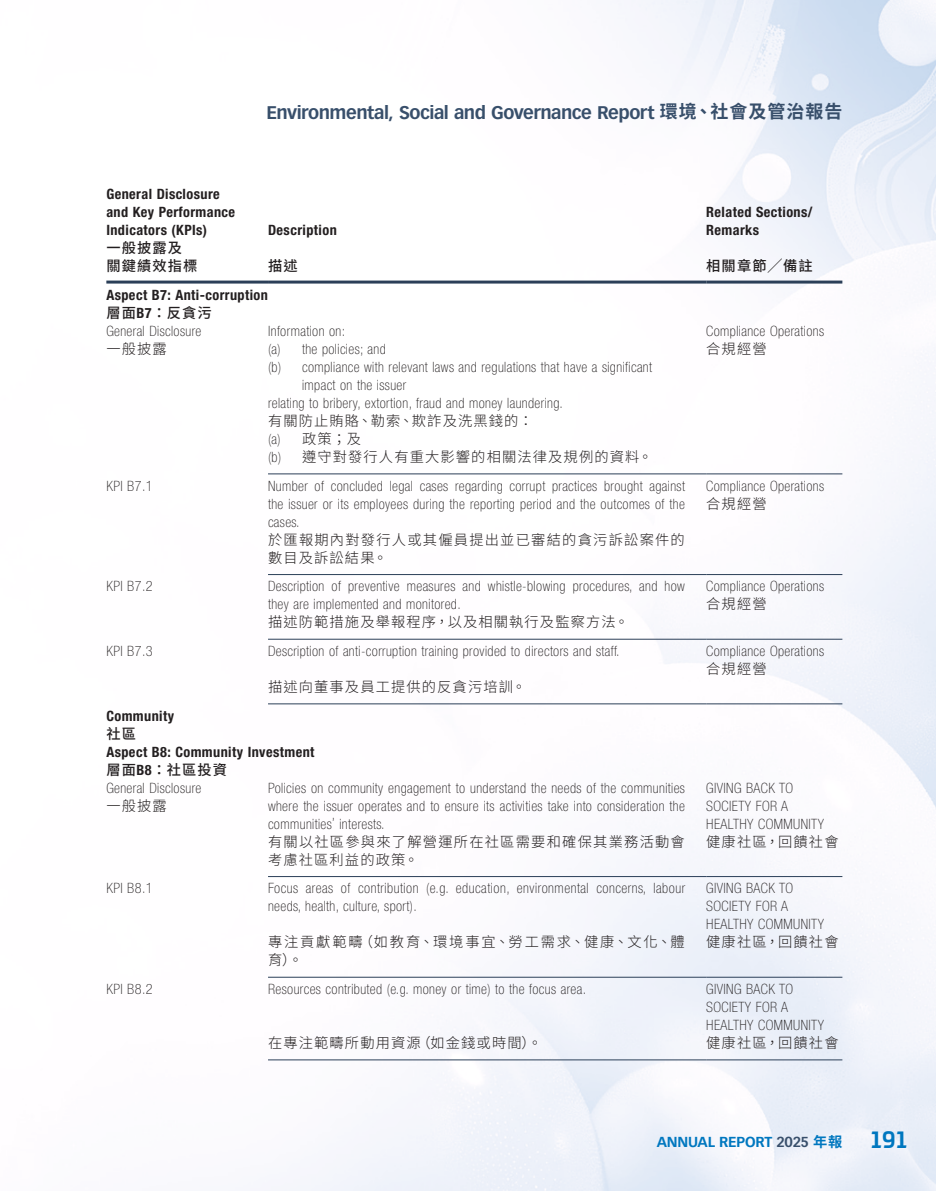
<style>
.page{position:relative;width:936px;height:1191px;background:#fff}
.page>*{position:absolute;margin:0;border:0;box-sizing:border-box;transform-origin:0 0}
.t1{font:700 18px "Vectora LT Std";letter-spacing:-.025em;color:#384f6b}
.C_Body_Text{font:100 condensed 14.25px/18px "Helvetica Neue LT Std";letter-spacing:.03em;color:#231f20}
.C_Body_Text-2{font:300 14.25px/18px "Source Han Sans TC";letter-spacing:.08em;color:#231f20}
.C_Body_Text-3{font:700 condensed 14.25px/18px "Helvetica Neue LT Std";letter-spacing:.03em;color:#231f20}
.C_Body_Text-4{font:500 14.25px "Source Han Sans TC";letter-spacing:.08em;color:#231f20}
.C_Body_Text-5{font:300 14.25px/18px "Source Han Sans TC";letter-spacing:.13em;color:#231f20}
.t2{font:700 14.25px "Vectora LT Std";letter-spacing:-.015em;color:#0077bf}
.s1{font-family:"Source Han Sans TC"}
.s2{font-family:"Helvetica Neue LT Std";font-weight:700;font-stretch:condensed}
.s3{font-family:"Helvetica Neue LT Std";font-weight:100;font-stretch:condensed}
.s4{color:#384f6b}
.s5{font-family:"Prometo";font-weight:500;font-size:24px}
</style>
<div class="page">
<img style="left:106px;top:0;width:829px;height:1191px">
<hr style="left:106px;top:280px;width:162px;height:3px;background:#2b3f58">
<hr style="left:268px;top:280px;width:438px;height:3px;background:#2b3f58">
<hr style="left:706px;top:280px;width:136px;height:3px;background:#2b3f58">
<hr style="left:268px;top:473px;width:438px;height:1px;background:#2b3f58">
<hr style="left:706px;top:473px;width:136px;height:1px;background:#2b3f58">
<hr style="left:268px;top:574px;width:438px;height:1px;background:#2b3f58">
<hr style="left:706px;top:574px;width:136px;height:1px;background:#2b3f58">
<hr style="left:268px;top:639px;width:438px;height:1px;background:#2b3f58">
<hr style="left:706px;top:639px;width:136px;height:1px;background:#2b3f58">
<hr style="left:268px;top:703px;width:438px;height:1px;background:#2b3f58">
<hr style="left:706px;top:703px;width:136px;height:1px;background:#2b3f58">
<hr style="left:268px;top:876px;width:438px;height:1px;background:#2b3f58">
<hr style="left:706px;top:876px;width:136px;height:1px;background:#2b3f58">
<hr style="left:268px;top:976px;width:438px;height:1px;background:#2b3f58">
<hr style="left:706px;top:976px;width:136px;height:1px;background:#2b3f58">
<hr style="left:268px;top:1059px;width:438px;height:1px;background:#2b3f58">
<hr style="left:706px;top:1059px;width:136px;height:1px;background:#2b3f58">
<p class="C_Body_Text-3" style="left:106px;top:185px;width:130px">General Disclosure and Key Performance<br>Indicators (KPIs)</p>
<p class="t1" style="left:266px;top:102px;width:577px">Environmental, Social and Governance Report <span class="s1">環境、社會及管治報告</span></p>
<p class="C_Body_Text-3" style="left:268px;top:221px;width:70px">Description</p>
<p class="C_Body_Text-3" style="left:706px;top:203px;width:108px">Related Sections/<br>Remarks</p>
<p class="C_Body_Text-4" style="left:106px;top:240px;width:77px">一般披露及</p>
<p class="C_Body_Text-4" style="left:106px;top:258px;width:93px">關鍵績效指標</p>
<p class="C_Body_Text-4" style="left:268px;top:258px;width:31px">描述</p>
<p class="C_Body_Text-4" style="left:706px;top:258px;width:108px">相關章節╱備註</p>
<p class="C_Body_Text-3" style="left:106px;top:286px;width:163px">Aspect B7: Anti-corruption</p>
<p class="C_Body_Text-4" style="left:106px;top:305px;width:107px">層面<span class="s2">B7</span>：反貪污</p>
<p class="C_Body_Text" style="left:106px;top:322px;width:96px">General Disclosure</p>
<p class="C_Body_Text-2" style="left:106px;top:340px;width:62px">一般披露</p>
<p class="C_Body_Text" style="left:706px;top:322px;width:119px">Compliance Operations</p>
<p class="C_Body_Text-2" style="left:706px;top:340px;width:62px">合規經營</p>
<p class="C_Body_Text" style="left:268px;top:322px;width:79px">Information on:</p>
<p class="C_Body_Text" style="left:268px;top:340px;width:119px">(a) the policies; and</p>
<p class="C_Body_Text" style="left:302px;top:358px;width:351px;text-indent:-34px">(b) compliance with relevant laws and regulations that have a significant impact on the issuer</p>
<p class="C_Body_Text" style="left:268px;top:394px;width:296px">relating to bribery, extortion, fraud and money laundering.</p>
<p class="C_Body_Text-2" style="left:268px;top:412px;width:266px">有關防止賄賂、勒索、欺詐及洗黑錢的：</p>
<p class="C_Body_Text-2" style="left:268px;top:430px;width:94px"><span class="s3">(a)</span> 政策；及</p>
<p class="C_Body_Text-2" style="left:268px;top:448px;width:386px"><span class="s3">(b)</span> 遵守對發行人有重大影響的相關法律及規例的資料。</p>
<p class="C_Body_Text" style="left:106px;top:476px;width:48px">KPI B7.1</p>
<p class="C_Body_Text" style="left:268px;top:476px;width:418px;text-align:justify">Number of concluded legal cases regarding corrupt practices brought against the issuer or its employees during the reporting period and the outcomes of the cases.</p>
<p class="C_Body_Text" style="left:706px;top:476px;width:119px">Compliance Operations</p>
<p class="C_Body_Text-2" style="left:706px;top:494px;width:62px">合規經營</p>
<p class="C_Body_Text-2" style="left:268px;top:530px;width:418px">於匯報期內對發行人或其僱員提出並已審結的貪污訴訟案件的數目及訴訟結果。</p>
<p class="C_Body_Text" style="left:106px;top:577px;width:48px">KPI B7.2</p>
<p class="C_Body_Text" style="left:268px;top:577px;width:418px">Description of preventive measures and whistle-blowing procedures, and how they are implemented and monitored.</p>
<p class="C_Body_Text" style="left:706px;top:577px;width:119px">Compliance Operations</p>
<p class="C_Body_Text-2" style="left:706px;top:595px;width:62px">合規經營</p>
<p class="C_Body_Text-2" style="left:268px;top:613px;width:362px">描述防範措施及舉報程序，以及相關執行及監察方法。</p>
<p class="C_Body_Text" style="left:106px;top:642px;width:48px">KPI B7.3</p>
<p class="C_Body_Text" style="left:268px;top:642px;width:353px">Description of anti-corruption training provided to directors and staff.</p>
<p class="C_Body_Text" style="left:706px;top:642px;width:119px">Compliance Operations</p>
<p class="C_Body_Text-2" style="left:706px;top:660px;width:62px">合規經營</p>
<p class="C_Body_Text-2" style="left:268px;top:678px;width:259px">描述向董事及員工提供的反貪污培訓。</p>
<p class="C_Body_Text-3" style="left:106px;top:706px;width:69px">Community</p>
<p class="C_Body_Text-4" style="left:106px;top:725px;width:31px">社區</p>
<p class="C_Body_Text-3" style="left:106px;top:742px;width:209px">Aspect B8: Community Investment</p>
<p class="C_Body_Text-4" style="left:106px;top:761px;width:122px">層面<span class="s2">B8</span>：社區投資</p>
<p class="C_Body_Text" style="left:106px;top:778px;width:96px">General Disclosure</p>
<p class="C_Body_Text-2" style="left:106px;top:796px;width:62px">一般披露</p>
<p class="C_Body_Text" style="left:268px;top:778px;width:418px;text-align:justify">Policies on community engagement to understand the needs of the communities where the issuer operates and to ensure its activities take into consideration the communities’ interests.</p>
<p class="C_Body_Text" style="left:706px;top:778px;width:88px">GIVING BACK TO</p>
<p class="C_Body_Text" style="left:706px;top:796px;width:83px">SOCIETY FOR A</p>
<p class="C_Body_Text" style="left:706px;top:814px;width:119px">HEALTHY COMMUNITY</p>
<p class="C_Body_Text-2" style="left:268px;top:832px;width:418px">有關以社區參與來了解營運所在社區需要和確保其業務活動會考慮社區利益的政策。</p>
<p class="C_Body_Text-2" style="left:706px;top:832px;width:134px">健康社區，回饋社會</p>
<p class="C_Body_Text" style="left:106px;top:879px;width:48px">KPI B8.1</p>
<p class="C_Body_Text" style="left:268px;top:879px;width:418px">Focus areas of contribution (e.g. education, environmental concerns, labour needs, health, culture, sport).</p>
<p class="C_Body_Text" style="left:706px;top:879px;width:88px">GIVING BACK TO</p>
<p class="C_Body_Text" style="left:706px;top:897px;width:83px">SOCIETY FOR A</p>
<p class="C_Body_Text" style="left:706px;top:915px;width:119px">HEALTHY COMMUNITY</p>
<p class="C_Body_Text-5" style="left:268px;top:933px;width:418px">專注貢獻範疇（如教育、環境事宜、勞工需求、健康、文化、體育）。</p>
<p class="C_Body_Text-2" style="left:706px;top:933px;width:134px">健康社區，回饋社會</p>
<p class="C_Body_Text" style="left:106px;top:979px;width:48px">KPI B8.2</p>
<p class="C_Body_Text" style="left:268px;top:979px;width:319px">Resources contributed (e.g. money or time) to the focus area.</p>
<p class="C_Body_Text" style="left:706px;top:979px;width:88px">GIVING BACK TO</p>
<p class="C_Body_Text" style="left:706px;top:997px;width:83px">SOCIETY FOR A</p>
<p class="C_Body_Text" style="left:706px;top:1015px;width:119px">HEALTHY COMMUNITY</p>
<p class="C_Body_Text-2" style="left:268px;top:1034px;width:275px">在專注範疇所動用資源（如金錢或時間）。</p>
<p class="C_Body_Text-2" style="left:706px;top:1034px;width:134px">健康社區，回饋社會</p>
<p class="t2" style="left:656px;top:1132px;width:252px">ANNUAL REPORT <span class="s4">2025</span> <span class="s1">年報</span> <span class="s5">191</span></p>
</div>
